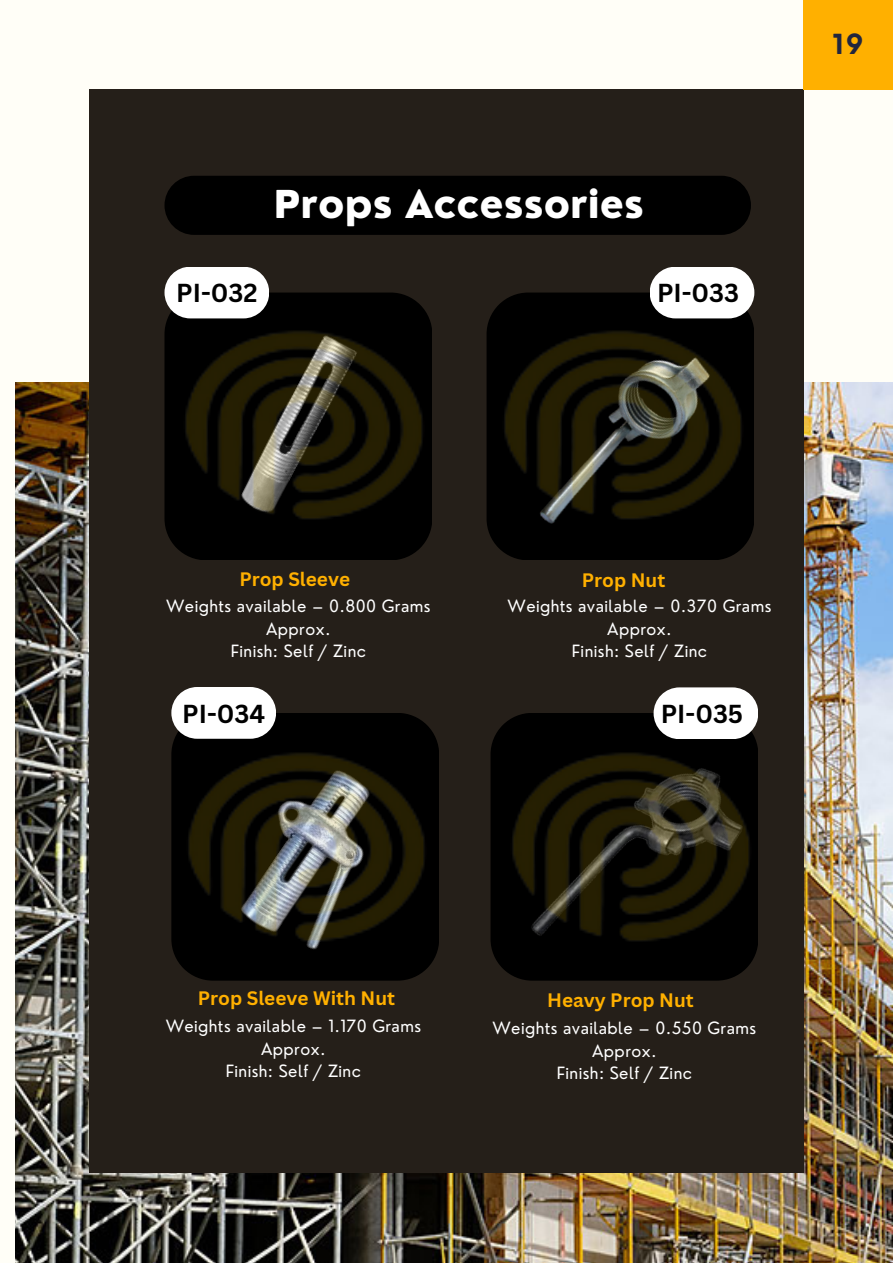
<style>
.page{position:relative;width:893px;height:1264px;background:#fff}
.page>*{position:absolute;margin:0;border:0;box-sizing:border-box;transform-origin:0 0}
.t1{font:800 37.5px "Nourd";color:#fff}
.t2{font:700 27px "Nourd";color:#22263e}
.t3{font:700 25.35px "Canva Sans";color:#000}
.t4{font:700 18.9px "Canva Sans";color:#ffb000}
.t5{font:16.5px/22.5px "Nourd";letter-spacing:.025em;color:#fff;text-align:center}
</style>
<div class="page">
<div style="left:0;top:0;width:892px;height:1262px;background:#fffef7"></div>
<img style="left:15px;top:382px;width:877px;height:880px">
<div style="left:89px;top:89px;width:714px;height:1084px;background:#251f19"></div>
<div style="left:803px;top:0;width:89px;height:89px;background:#ffb000"></div>
<svg style="left:500px;top:292px;width:254px;height:268px;background:#040302"></svg>
<svg style="left:172px;top:713px;width:265px;height:267px;background:#050504"></svg>
<svg style="left:492px;top:713px;width:266px;height:267px;background:#040302"></svg>
<div style="left:164px;top:176px;width:587px;height:59px;background:#000;border-radius:30px"></div>
<div style="left:210px;top:956px;width:208px;height:12px;background:#000"></div>
<div style="left:489px;top:304px;width:265px;height:245px;background:#000"></div>
<img style="left:164px;top:230px;width:266px;height:330px">
<img style="left:490px;top:742px;width:268px;height:231px">
<div style="left:164px;top:267px;width:105px;height:51px;background:#fff;border-radius:26px"></div>
<div style="left:649px;top:267px;width:105px;height:51px;background:#fff;border-radius:26px"></div>
<div style="left:171px;top:687px;width:105px;height:51px;background:#fff;border-radius:26px"></div>
<div style="left:653px;top:687px;width:105px;height:52px;background:#fff;border-radius:26px"></div>
<img style="left:486px;top:321px;width:268px;height:213px">
<img style="left:168px;top:321px;width:264px;height:213px">
<img style="left:171px;top:742px;width:268px;height:214px">
<img style="left:494px;top:742px;width:264px;height:214px">
<p class="t1" style="left:274px;top:181px;width:371px">Props Accessories</p>
<p class="t3" style="left:176px;top:275px;width:83px">PI-032</p>
<p class="t3" style="left:657px;top:275px;width:84px">PI-033</p>
<p class="t2" style="left:832px;top:27px;width:33px">19</p>
<p class="t4" style="left:239px;top:566px;width:112px">Prop Sleeve</p>
<p class="t4" style="left:581px;top:566px;width:85px">Prop Nut</p>
<p class="t5" style="left:166px;top:595px;width:266px">Weights available – 0.800 Grams<br>Approx.</p>
<p class="t5" style="left:231px;top:640px;width:137px">Finish: Self / Zinc</p>
<p class="t5" style="left:507px;top:595px;width:265px">Weights available – 0.370 Grams<br>Approx.</p>
<p class="t5" style="left:572px;top:640px;width:137px">Finish: Self / Zinc</p>
<p class="t3" style="left:182px;top:695px;width:84px">PI-034</p>
<p class="t3" style="left:660px;top:695px;width:84px">PI-035</p>
<p class="t4" style="left:198px;top:984px;width:199px">Prop Sleeve With Nut</p>
<p class="t4" style="left:547px;top:986px;width:148px">Heavy Prop Nut</p>
<p class="t5" style="left:166px;top:1015px;width:257px">Weights available – 1.170 Grams<br>Approx.</p>
<p class="t5" style="left:226px;top:1059px;width:137px">Finish: Self / Zinc</p>
<p class="t5" style="left:492px;top:1016px;width:265px">Weights available – 0.550 Grams<br>Approx.</p>
<p class="t5" style="left:557px;top:1061px;width:137px">Finish: Self / Zinc</p>
</div>
